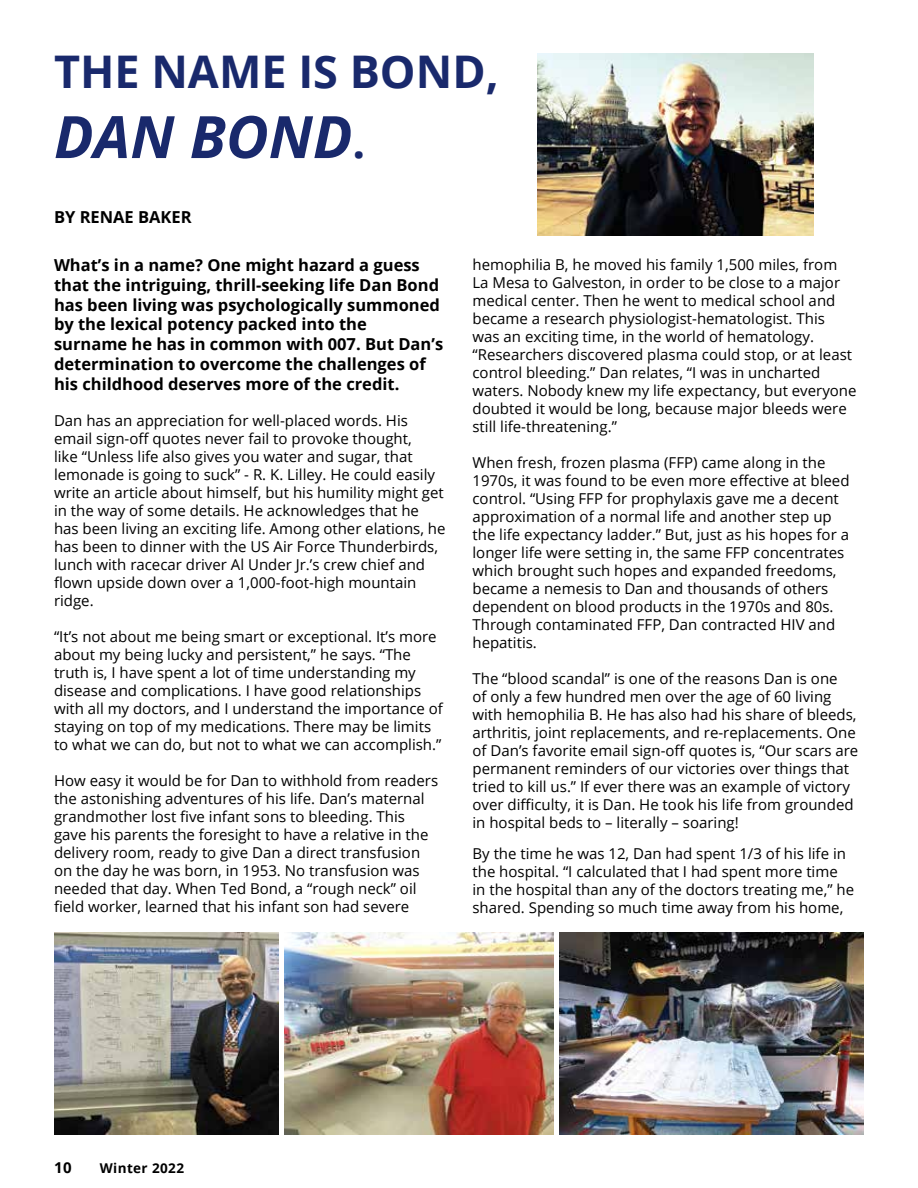
<style>
.page{position:relative;width:918px;height:1188px;background:#fff}
.page>*{position:absolute;margin:0;border:0;box-sizing:border-box;transform-origin:0 0}
.t1{font:italic 700 58.5px "Open Sans";color:#19296c}
.t2{font:700 45px "Open Sans";color:#19296c}
.t3{font:700 16.5px/19.8px "Open Sans";color:#000}
.t4{font:15px/18px "Open Sans";color:#000}
.t5{font:700 15px "Open Sans";color:#000}
.t6{font:700 13.5px "Open Sans";letter-spacing:.03em;color:#000}
.s1{font-style:normal;font-size:45px}
</style>
<div class="page">
<img style="left:54px;top:932px;width:225px;height:202px">
<img style="left:559px;top:932px;width:305px;height:202px">
<img style="left:285px;top:932px;width:268px;height:202px">
<img style="left:538px;top:53px;width:275px;height:183px">
<h2 class="t2" style="left:54px;top:40px;width:446px">THE NAME IS BOND,</h2>
<h1 class="t1" style="left:54px;top:96px;width:313px">DAN BOND<span class="s1">.</span></h1>
<p class="t3" style="left:54px;top:207px;width:139px">BY RENAE BAKER</p>
<p class="t3" style="left:54px;top:255px;width:391px">What’s in a name? One might hazard a guess that the intriguing, thrill-seeking life Dan Bond has been living was psychologically summoned by the lexical potency packed into the surname he has in common with 007. But Dan’s determination to overcome the challenges of his childhood deserves more of the credit.</p>
<p class="t4" style="left:54px;top:411px;width:393px">Dan has an appreciation for well-placed words. His email sign-off quotes never fail to provoke thought,<br>like “Unless life also gives you water and sugar, that lemonade is going to suck” - R. K. Lilley. He could easily write an article about himself, but his humility might get in the way of some details. He acknowledges that he has been living an exciting life. Among other elations, he has been to dinner with the US Air Force Thunderbirds, lunch with racecar driver Al Under Jr.’s crew chief and flown upside down over a 1,000-foot-high mountain ridge.</p>
<p class="t4" style="left:54px;top:627px;width:391px">“It’s not about me being smart or exceptional. It’s more about my being lucky and persistent,” he says. “The truth is, I have spent a lot of time understanding my disease and complications. I have good relationships with all my doctors, and I understand the importance of staying on top of my medications. There may be limits to what we can do, but not to what we can accomplish.”</p>
<p class="t4" style="left:54px;top:771px;width:386px">How easy it would be for Dan to withhold from readers the astonishing adventures of his life. Dan’s maternal grandmother lost five infant sons to bleeding. This gave his parents the foresight to have a relative in the delivery room, ready to give Dan a direct transfusion on the day he was born, in 1953. No transfusion was needed that day. When Ted Bond, a “rough neck” oil field worker, learned that his infant son had severe</p>
<p class="t4" style="left:472px;top:255px;width:386px">hemophilia B, he moved his family 1,500 miles, from La Mesa to Galveston, in order to be close to a major medical center. Then he went to medical school and became a research physiologist-hematologist. This<br>was an exciting time, in the world of hematology. “Researchers discovered plasma could stop, or at least control bleeding.” Dan relates, “I was in uncharted waters. Nobody knew my life expectancy, but everyone doubted it would be long, because major bleeds were still life-threatening.”</p>
<p class="t4" style="left:472px;top:453px;width:379px">When fresh, frozen plasma (FFP) came along in the 1970s, it was found to be even more effective at bleed control. “Using FFP for prophylaxis gave me a decent approximation of a normal life and another step up the life expectancy ladder.” But, just as his hopes for a longer life were setting in, the same FFP concentrates which brought such hopes and expanded freedoms, became a nemesis to Dan and thousands of others dependent on blood products in the 1970s and 80s.<br>Through contaminated FFP, Dan contracted HIV and hepatitis.</p>
<p class="t4" style="left:472px;top:669px;width:387px">The “blood scandal” is one of the reasons Dan is one<br>of only a few hundred men over the age of 60 living with hemophilia B. He has also had his share of bleeds, arthritis, joint replacements, and re-replacements. One of Dan’s favorite email sign-off quotes is, “Our scars are permanent reminders of our victories over things that tried to kill us.” If ever there was an example of victory over difficulty, it is Dan. He took his life from grounded in hospital beds to – literally – soaring!</p>
<p class="t4" style="left:472px;top:844px;width:383px">By the time he was 12, Dan had spent 1/3 of his life in the hospital. “I calculated that I had spent more time in the hospital than any of the doctors treating me,” he shared. Spending so much time away from his home,</p>
<p class="t5" style="left:54px;top:1157px;width:19px">10</p>
<p class="t6" style="left:100px;top:1158px;width:86px">Winter 2022</p>
</div>
